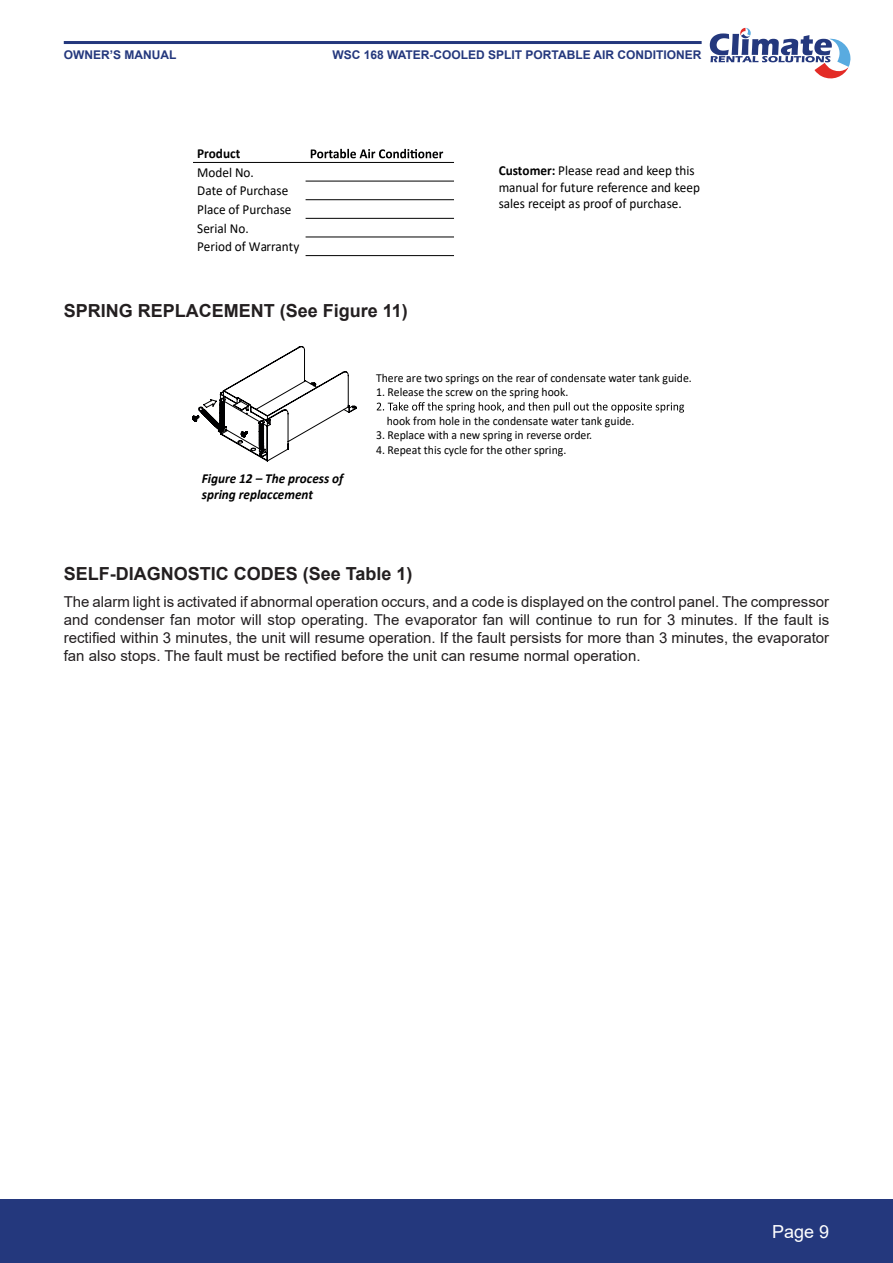
<style>
.page{position:relative;width:893px;height:1263px;background:#fff}
.page>*{position:absolute;margin:0;border:0;box-sizing:border-box;transform-origin:0 0}
.Heading_2{font:700 18px "Arial";color:#231f20}
.t1{font:18px "Arial";color:#fff}
.Body_Text{font:15px/18px "Arial";color:#231f20;text-align:justify}
.t2{font:13.8px/18.6px "Calibri";color:#000001;scale:.96 1}
.t3{font:italic 700 13.8px/16.2px "Calibri";color:#000001;scale:.96 1}
.t4{font:700 13.8px "Calibri";color:#000001;scale:.96 1}
.t5{font:12.3px "Calibri";color:#000001;scale:.96 1}
.t6{font:700 12px "Arial";color:#24387d}
.s1{font-weight:700}
</style>
<div class="page">
<div style="left:0;top:1199px;width:893px;height:64px;background:#24387d"></div>
<svg style="left:710px;top:28px;width:141px;height:51px"></svg>
<hr style="left:64px;top:41px;width:638px;height:3px;background:#24387d">
<hr style="left:0;top:0;width:1px;height:106px;background:#24387d">
<hr style="left:193px;top:162px;width:113px;height:1px;background:#000001">
<hr style="left:306px;top:162px;width:148px;height:1px;background:#000001">
<hr style="left:306px;top:181px;width:148px;height:1px;background:#000001">
<hr style="left:306px;top:199px;width:148px;height:1px;background:#000001">
<hr style="left:306px;top:218px;width:148px;height:1px;background:#000001">
<hr style="left:306px;top:237px;width:148px;height:1px;background:#000001">
<hr style="left:306px;top:255px;width:148px;height:1px;background:#000001">
<svg style="left:311px;top:149px;width:132px;height:9px"></svg>
<svg style="left:377px;top:402px;width:307px;height:11px"></svg>
<svg style="left:192px;top:346px;width:164px;height:115px"></svg>
<p class="t6" style="left:64px;top:46px;width:114px">OWNER’S MANUAL</p>
<p class="t6" style="left:332px;top:46px;width:371px">WSC 168 WATER-COOLED SPLIT PORTABLE AIR CONDITIONER</p>
<p class="t4" style="left:197px;top:144px;width:46px">Product</p>
<p class="t2" style="left:197px;top:163px;width:108px">Model No.<br>Date of Purchase<br>Place of Purchase<br>Serial No.<br>Period of Warranty</p>
<p class="t2" style="left:499px;top:162px;width:211px;line-height:16.2px"><span class="s1">Customer:</span> Please read and keep this manual for future reference and keep sales receipt as proof of purchase.</p>
<p class="Heading_2" style="left:64px;top:298px;width:346px">SPRING REPLACEMENT (See Figure 11)</p>
<p class="t3" style="left:202px;top:469px;width:149px">Figure 12 – The process of spring replaccement</p>
<p class="t5" style="left:376px;top:369px;width:330px">There are two springs on the rear of condensate water tank guide.</p>
<p class="t5" style="left:376px;top:383px;width:202px">1. Release the screw on the spring hook.</p>
<p class="t5" style="left:387px;top:412px;width:259px">hook from hole in the condensate water tank guide.</p>
<p class="t5" style="left:376px;top:427px;width:227px">3. Replace with a new spring in reverse order.</p>
<p class="t5" style="left:376px;top:441px;width:200px">4. Repeat this cycle for the other spring.</p>
<p class="Heading_2" style="left:64px;top:561px;width:350px">SELF-DIAGNOSTIC CODES (See Table 1)</p>
<p class="Body_Text" style="left:64px;top:592px;width:767px">The alarm light is activated if abnormal operation occurs, and a code is displayed on the control panel. The compressor and condenser fan motor will stop operating. The evaporator fan will continue to run for 3 minutes. If the fault is rectified within 3 minutes, the unit will resume operation. If the fault persists for more than 3 minutes, the evaporator fan also stops. The fault must be rectified before the unit can resume normal operation.</p>
<p class="t1" style="left:772px;top:1219px;width:59px">Page 9</p>
</div>
